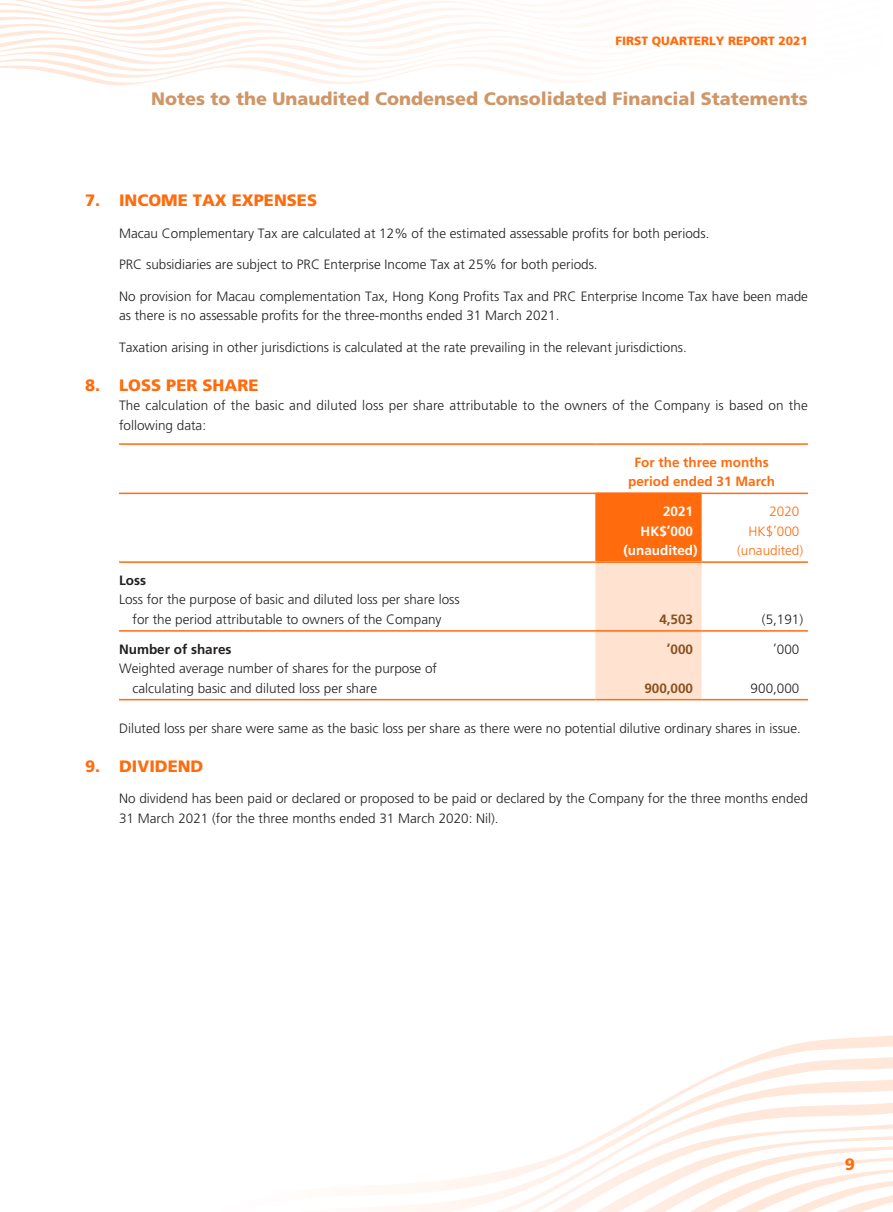
<style>
.page{position:relative;width:893px;height:1212px;background:#fff}
.page>*{position:absolute;margin:0;border:0;box-sizing:border-box;transform-origin:0 0}
.t1{font:900 18px "Frutiger LT Std";color:#cf9668}
._3__標題{font:900 16.5px "Frutiger LT Std";color:#ff6b0d}
._1__內文{font:300 13.5px/19.5px "Frutiger LT Std";color:#231f20}
._1__內文-2{font:700 13.5px "Frutiger LT Std";color:#ff6b0d}
._1__內文-3{font:700 13.5px "Frutiger LT Std";color:#fff}
._1__內文-4{font:300 13.5px "Frutiger LT Std";color:#ff6b0d}
._1__內文-5{font:700 13.5px "Frutiger LT Std";color:#231f20}
._1__內文-6{font:700 13.5px "Frutiger LT Std";color:#885221}
.t2{font:900 12px "Frutiger LT Std";color:#ff6b0d}
</style>
<div class="page">
<svg style="left:792px;top:1035px;width:101px;height:10px"></svg>
<svg style="left:500px;top:1045px;width:393px;height:127px"></svg>
<svg style="left:395px;top:1172px;width:498px;height:40px"></svg>
<svg style="left:1px;top:0;width:567px;height:85px"></svg>
<svg style="left:595px;top:494px;width:107px;height:205px;background:#ffba8f"></svg>
<hr style="left:119px;top:443px;width:476px;height:2px;background:#ff6b0d">
<hr style="left:595px;top:443px;width:107px;height:2px;background:#ff6b0d">
<hr style="left:702px;top:443px;width:106px;height:2px;background:#ff6b0d">
<hr style="left:119px;top:493px;width:476px;height:1px;background:#ff6b0d">
<hr style="left:595px;top:493px;width:107px;height:1px;background:#ff6b0d">
<hr style="left:702px;top:493px;width:106px;height:1px;background:#ff6b0d">
<hr style="left:119px;top:561px;width:476px;height:2px;background:#ff6b0d">
<hr style="left:595px;top:561px;width:107px;height:2px;background:#ff6b0d">
<hr style="left:702px;top:561px;width:106px;height:2px;background:#ff6b0d">
<hr style="left:119px;top:630px;width:476px;height:2px;background:#ff6b0d">
<hr style="left:595px;top:630px;width:107px;height:2px;background:#ff6b0d">
<hr style="left:702px;top:630px;width:106px;height:2px;background:#ff6b0d">
<hr style="left:119px;top:699px;width:476px;height:1px;background:#ff6b0d">
<hr style="left:595px;top:699px;width:107px;height:1px;background:#ff6b0d">
<hr style="left:702px;top:699px;width:106px;height:1px;background:#ff6b0d">
<p class="t2" style="left:615px;top:34px;width:194px">FIRST QUARTERLY REPORT 2021</p>
<h1 class="t1" style="left:151px;top:88px;width:658px">Notes to the Unaudited Condensed Consolidated Financial Statements</h1>
<p class="_3__標題" style="left:85px;top:190px;width:234px">7. INCOME TAX EXPENSES</p>
<p class="_1__內文" style="left:119px;top:223px;width:592px">Macau Complementary Tax are calculated at 12% of the estimated assessable profits for both periods.</p>
<p class="_1__內文" style="left:119px;top:255px;width:480px">PRC subsidiaries are subject to PRC Enterprise Income Tax at 25% for both periods.</p>
<p class="_1__內文" style="left:119px;top:286px;width:690px">No provision for Macau complementation Tax, Hong Kong Profits Tax and PRC Enterprise Income Tax have been made as there is no assessable profits for the three-months ended 31 March 2021.</p>
<p class="_1__內文" style="left:119px;top:337px;width:569px">Taxation arising in other jurisdictions is calculated at the rate prevailing in the relevant jurisdictions.</p>
<p class="_3__標題" style="left:85px;top:375px;width:175px">8. LOSS PER SHARE</p>
<p class="_1__內文" style="left:119px;top:396px;width:690px">The calculation of the basic and diluted loss per share attributable to the owners of the Company is based on the following data:</p>
<p class="_1__內文-2" style="left:634px;top:454px;width:136px">For the three months</p>
<p class="_1__內文-2" style="left:628px;top:474px;width:149px">period ended 31 March</p>
<p class="_1__內文-3" style="left:663px;top:503px;width:32px">2021</p>
<p class="_1__內文-4" style="left:769px;top:504px;width:32px">2020</p>
<p class="_1__內文-3" style="left:641px;top:523px;width:54px">HK$’000</p>
<p class="_1__內文-4" style="left:748px;top:523px;width:53px">HK$’000</p>
<p class="_1__內文-3" style="left:623px;top:542px;width:76px">(unaudited)</p>
<p class="_1__內文-4" style="left:737px;top:543px;width:68px">(unaudited)</p>
<p class="_1__內文-5" style="left:119px;top:572px;width:28px">Loss</p>
<p class="_1__內文" style="left:119px;top:590px;width:342px">Loss for the purpose of basic and diluted loss per share loss</p>
<p class="_1__內文" style="left:133px;top:610px;width:311px">for the period attributable to owners of the Company</p>
<p class="_1__內文-6" style="left:659px;top:611px;width:35px">4,503</p>
<p class="_1__內文" style="left:762px;top:610px;width:43px">(5,191)</p>
<p class="_1__內文-5" style="left:119px;top:641px;width:114px">Number of shares</p>
<p class="_1__內文-6" style="left:667px;top:641px;width:28px">’000</p>
<p class="_1__內文" style="left:773px;top:639px;width:28px">’000</p>
<p class="_1__內文" style="left:119px;top:659px;width:320px">Weighted average number of shares for the purpose of</p>
<p class="_1__內文" style="left:133px;top:678px;width:246px">calculating basic and diluted loss per share</p>
<p class="_1__內文-6" style="left:644px;top:680px;width:50px">900,000</p>
<p class="_1__內文" style="left:751px;top:678px;width:50px">900,000</p>
<p class="_1__內文" style="left:119px;top:718px;width:683px">Diluted loss per share were same as the basic loss per share as there were no potential dilutive ordinary shares in issue.</p>
<p class="_3__標題" style="left:85px;top:756px;width:120px">9. DIVIDEND</p>
<p class="_1__內文" style="left:119px;top:789px;width:690px">No dividend has been paid or declared or proposed to be paid or declared by the Company for the three months ended<br>31 March 2021 (for the three months ended 31 March 2020: Nil).</p>
<p class="_3__標題" style="left:845px;top:1154px;width:12px">9</p>
</div>
